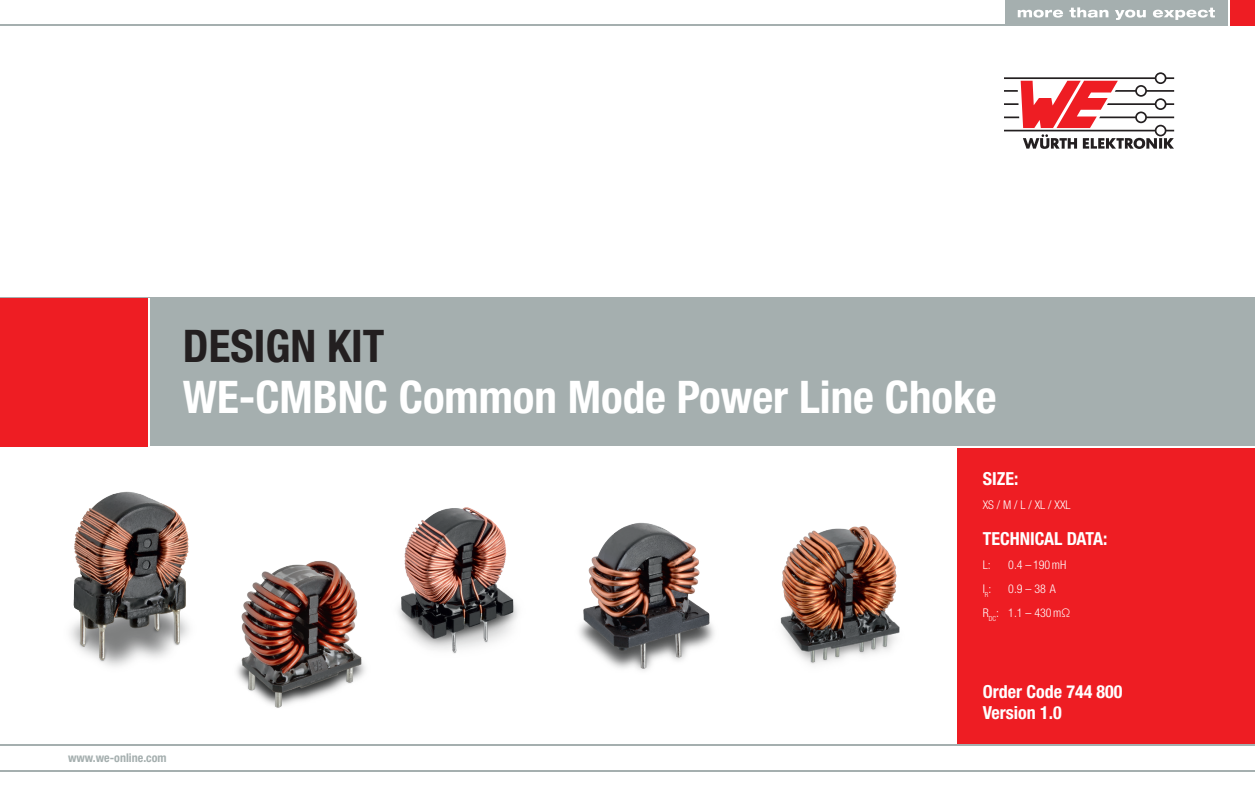
<style>
.page{position:relative;width:1255px;height:800px;background:#fff}
.page>*{position:absolute;margin:0;border:0;box-sizing:border-box;transform-origin:0 0}
.t1{font:700 condensed 45px "Helvetica Neue LT Pro";color:#fff}
.t2{font:700 condensed 45px "Helvetica Neue LT Pro";color:#231f20}
.t3{font:700 condensed 18px/21px "Helvetica Neue LT Pro";color:#fff}
.t4{font:300 condensed 12px/24px "Helvetica Neue LT Pro";color:#fff}
.t5{font:700 condensed 12px "Helvetica Neue LT Pro";color:#a5afaf}
</style>
<div class="page">
<div style="left:149px;top:298px;width:1105px;height:148px;background:#a5afaf"></div>
<div style="left:957px;top:446px;width:297px;height:298px;background:#ee1d23"></div>
<hr style="left:0;top:446px;width:1254px;height:2px;background:#fff">
<div style="left:0;top:298px;width:149px;height:148px;background:#ee1d23"></div>
<div style="left:1229px;top:0;width:25px;height:26px;background:#ee1d23"></div>
<div style="left:1005px;top:0;width:222px;height:26px;background:#a5afaf"></div>
<svg style="left:1017px;top:7px;width:197px;height:13px"></svg>
<hr style="left:0;top:24px;width:1225px;height:2px;background:#a5afaf">
<svg style="left:1004px;top:72px;width:170px;height:77px"></svg>
<hr style="left:0;top:744px;width:1254px;height:1px;background:#a5afaf">
<hr style="left:0;top:770px;width:1254px;height:1px;background:#a5afaf">
<hr style="left:149px;top:298px;width:1px;height:148px;background:#fff">
<img style="left:579px;top:522px;width:135px;height:149px">
<img style="left:236px;top:507px;width:282px;height:201px">
<img style="left:70px;top:491px;width:119px;height:176px">
<img style="left:780px;top:526px;width:120px;height:139px">
<h1 class="t2" style="left:183px;top:318px;width:203px">DESIGN KIT</h1>
<h1 class="t1" style="left:183px;top:369px;width:815px">WE-CMBNC Common Mode Power Line Choke</h1>
<h2 class="t3" style="left:982px;top:468px;width:37px">SIZE:</h2>
<p class="t4" style="left:982px;top:492px;width:89px">XS / M / L / XL / XXL</p>
<h2 class="t3" style="left:982px;top:528px;width:126px">TECHNICAL DATA:</h2>
<p class="t4" style="left:982px;top:552px;width:9px">L:</p>
<p class="t4" style="left:1008px;top:552px;width:60px">0.4 – 190mH</p>
<p class="t4" style="left:982px;top:576px;width:10px">I<sub>R</sub>:</p>
<p class="t4" style="left:982px;top:576px;width:89px;text-indent:26px">0.9 – 38 A<br>R<sub>DC</sub>: 1.1 – 430mΩ</p>
<p class="t5" style="left:68px;top:750px;width:100px">www.we-online.com</p>
<h2 class="t3" style="left:982px;top:680px;width:141px">Order Code 744 800<br>Version 1.0</h2>
</div>
